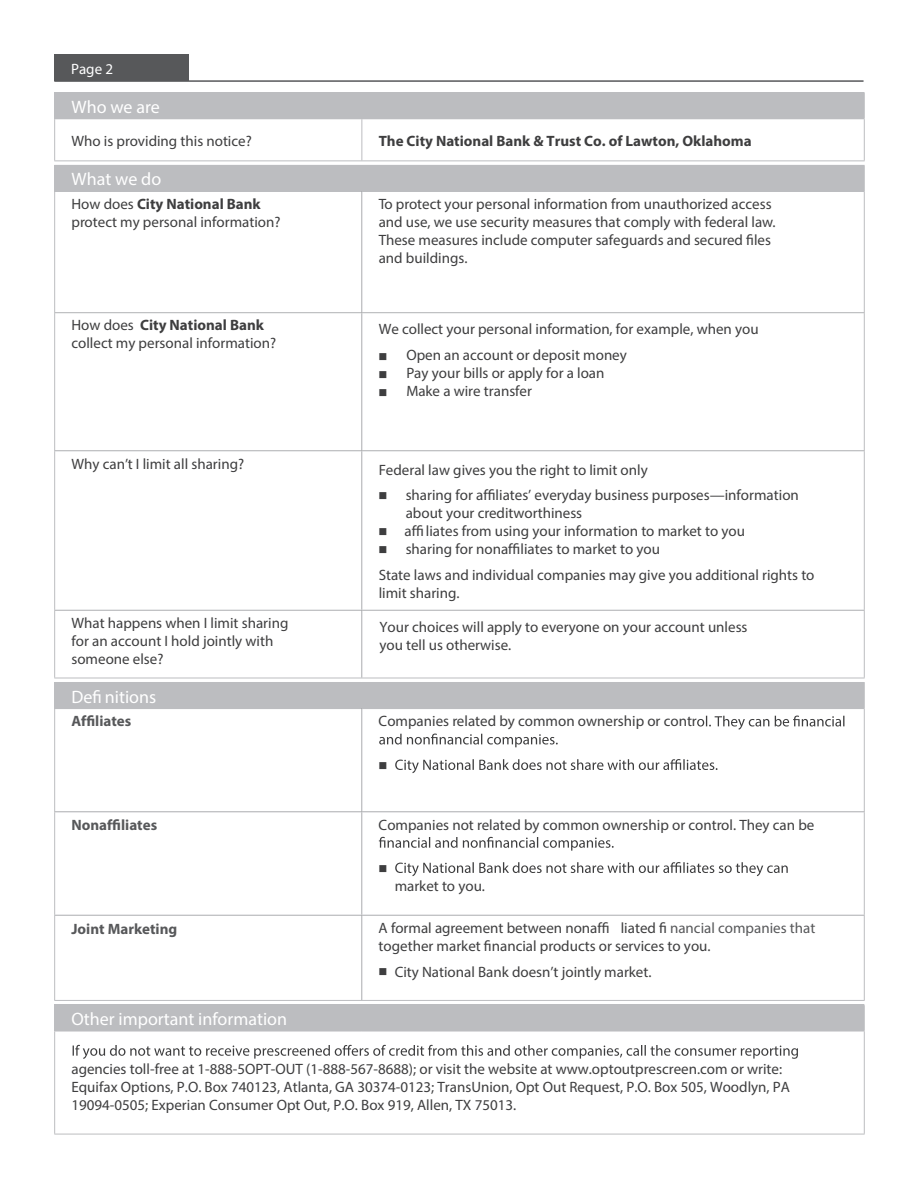
<style>
.page{position:relative;width:918px;height:1188px;background:#fff}
.page>*{position:absolute;margin:0;border:0;box-sizing:border-box;transform-origin:0 0}
.t1{font:18px "Myriad Pro";color:#fff}
.t2{font:15px/18px "Myriad Pro";color:#3e3e3f}
.t3{font:700 15px "Myriad Pro";color:#3e3e3f}
.t4{font:700 15px "Myriad Pro";color:#57585a}
.t5{font:15px "Myriad Pro";color:#fff}
.t6{font:12px/18px "Wingdings";color:#3e3e3f;text-align:justify}
.s1{font-weight:400}
.s2{font-weight:700}
.s3{color:#57585a}
</style>
<div class="page">
<hr style="left:54px;top:80px;width:810px;height:2px;background:#57585a">
<div style="left:55px;top:165px;width:809px;height:26px;background:#bcbdc0"></div>
<div style="left:55px;top:682px;width:809px;height:27px;background:#bcbdc0"></div>
<svg style="left:54px;top:93px;width:1px;height:25px"></svg>
<svg style="left:864px;top:93px;width:1px;height:25px"></svg>
<hr style="left:54px;top:118px;width:308px;height:1px;background:#bcbdc0">
<hr style="left:54px;top:119px;width:1px;height:41px;background:#bcbdc0">
<hr style="left:362px;top:118px;width:503px;height:1px;background:#bcbdc0">
<hr style="left:361px;top:119px;width:1px;height:41px;background:#bcbdc0">
<hr style="left:864px;top:119px;width:1px;height:41px;background:#bcbdc0">
<hr style="left:54px;top:160px;width:811px;height:1px;background:#bcbdc0">
<hr style="left:54px;top:165px;width:308px;height:1px;background:#bcbdc0">
<svg style="left:54px;top:166px;width:1px;height:25px"></svg>
<hr style="left:362px;top:165px;width:503px;height:1px;background:#bcbdc0">
<svg style="left:864px;top:166px;width:1px;height:25px"></svg>
<hr style="left:54px;top:191px;width:308px;height:1px;background:#bcbdc0">
<hr style="left:54px;top:192px;width:1px;height:120px;background:#bcbdc0">
<hr style="left:362px;top:191px;width:503px;height:1px;background:#bcbdc0">
<hr style="left:361px;top:192px;width:1px;height:120px;background:#bcbdc0">
<hr style="left:864px;top:192px;width:1px;height:120px;background:#bcbdc0">
<hr style="left:54px;top:312px;width:308px;height:1px;background:#bcbdc0">
<hr style="left:54px;top:313px;width:1px;height:137px;background:#bcbdc0">
<hr style="left:362px;top:312px;width:503px;height:1px;background:#bcbdc0">
<hr style="left:361px;top:313px;width:1px;height:137px;background:#bcbdc0">
<hr style="left:864px;top:313px;width:1px;height:137px;background:#bcbdc0">
<hr style="left:54px;top:450px;width:308px;height:1px;background:#bcbdc0">
<hr style="left:54px;top:451px;width:1px;height:159px;background:#bcbdc0">
<hr style="left:362px;top:450px;width:503px;height:1px;background:#bcbdc0">
<hr style="left:361px;top:451px;width:1px;height:159px;background:#bcbdc0">
<hr style="left:864px;top:451px;width:1px;height:159px;background:#bcbdc0">
<hr style="left:54px;top:610px;width:308px;height:1px;background:#bcbdc0">
<hr style="left:54px;top:611px;width:1px;height:67px;background:#bcbdc0">
<hr style="left:362px;top:610px;width:503px;height:1px;background:#bcbdc0">
<hr style="left:361px;top:611px;width:1px;height:67px;background:#bcbdc0">
<hr style="left:864px;top:611px;width:1px;height:67px;background:#bcbdc0">
<hr style="left:54px;top:678px;width:811px;height:1px;background:#bcbdc0">
<hr style="left:54px;top:682px;width:308px;height:1px;background:#bcbdc0">
<svg style="left:54px;top:683px;width:1px;height:25px"></svg>
<hr style="left:362px;top:682px;width:503px;height:1px;background:#bcbdc0">
<svg style="left:864px;top:683px;width:1px;height:25px"></svg>
<hr style="left:54px;top:708px;width:308px;height:1px;background:#bcbdc0">
<hr style="left:54px;top:709px;width:1px;height:102px;background:#bcbdc0">
<hr style="left:362px;top:708px;width:503px;height:1px;background:#bcbdc0">
<hr style="left:361px;top:709px;width:1px;height:102px;background:#bcbdc0">
<hr style="left:864px;top:709px;width:1px;height:102px;background:#bcbdc0">
<hr style="left:54px;top:811px;width:308px;height:1px;background:#bcbdc0">
<hr style="left:54px;top:812px;width:1px;height:103px;background:#bcbdc0">
<hr style="left:362px;top:811px;width:503px;height:1px;background:#bcbdc0">
<hr style="left:361px;top:812px;width:1px;height:103px;background:#bcbdc0">
<hr style="left:864px;top:812px;width:1px;height:103px;background:#bcbdc0">
<hr style="left:54px;top:915px;width:308px;height:1px;background:#bcbdc0">
<hr style="left:54px;top:916px;width:1px;height:84px;background:#bcbdc0">
<hr style="left:362px;top:915px;width:503px;height:1px;background:#bcbdc0">
<hr style="left:361px;top:916px;width:1px;height:84px;background:#bcbdc0">
<hr style="left:864px;top:916px;width:1px;height:84px;background:#bcbdc0">
<hr style="left:54px;top:1000px;width:811px;height:1px;background:#bcbdc0">
<svg style="left:54px;top:1006px;width:1px;height:25px"></svg>
<svg style="left:864px;top:1006px;width:1px;height:25px"></svg>
<hr style="left:54px;top:1031px;width:1px;height:103px;background:#bcbdc0">
<hr style="left:864px;top:1031px;width:1px;height:103px;background:#bcbdc0">
<hr style="left:54px;top:1134px;width:811px;height:1px;background:#bcbdc0">
<div style="left:54px;top:54px;width:135px;height:27px;background:#57585a"></div>
<div style="left:55px;top:93px;width:809px;height:26px;background:#bcbdc0"></div>
<hr style="left:54px;top:92px;width:308px;height:1px;background:#bcbdc0">
<hr style="left:362px;top:92px;width:503px;height:1px;background:#bcbdc0">
<svg style="left:697px;top:716px;width:147px;height:14px"></svg>
<svg style="left:379px;top:734px;width:179px;height:13px"></svg>
<svg style="left:395px;top:759px;width:323px;height:14px"></svg>
<svg style="left:395px;top:862px;width:393px;height:14px"></svg>
<svg style="left:379px;top:837px;width:235px;height:14px"></svg>
<div style="left:55px;top:1005px;width:809px;height:26px;background:#bcbdc0"></div>
<hr style="left:54px;top:1005px;width:308px;height:1px;background:#bcbdc0">
<hr style="left:362px;top:1005px;width:503px;height:1px;background:#bcbdc0">
<hr style="left:54px;top:1031px;width:308px;height:1px;background:#bcbdc0">
<hr style="left:362px;top:1031px;width:503px;height:1px;background:#bcbdc0">
<svg style="left:73px;top:1045px;width:725px;height:14px"></svg>
<p class="t5" style="left:71px;top:59px;width:43px">Page 2</p>
<p class="t1" style="left:71px;top:96px;width:90px">Who we are</p>
<p class="t2" style="left:71px;top:131px;width:182px">Who is providing this notice?</p>
<p class="t3" style="left:379px;top:131px;width:374px">The City National Bank &amp; Trust Co. of Lawton, Oklahoma</p>
<p class="t1" style="left:71px;top:168px;width:91px">What we do</p>
<p class="t3" style="left:71px;top:194px;width:191px"><span class="s1">How does</span> City National Bank</p>
<p class="t2" style="left:379px;top:195px;width:394px">To protect your personal information from unauthorized access</p>
<p class="t2" style="left:71px;top:213px;width:211px">protect my personal information?</p>
<p class="t2" style="left:379px;top:213px;width:398px">and use, we use security measures that comply with federal law.<br>These measures include computer safeguards and secured files and buildings.</p>
<p class="t2" style="left:71px;top:316px;width:206px">How does <span class="s2">City National Bank </span>collect my personal information?</p>
<p class="t2" style="left:406px;top:316px;width:354px;line-height:25.8px;text-indent:-28px">We collect your personal information, for example, when you<br>Open an account or deposit money</p>
<p class="t2" style="left:406px;top:364px;width:200px">Pay your bills or apply for a loan<br>Make a wire transfer</p>
<p class="t6" style="left:379px;top:348px;width:10px">■ ■ ■</p>
<p class="t2" style="left:71px;top:454px;width:174px">Why can’t I limit all sharing?</p>
<p class="t2" style="left:379px;top:461px;width:271px">Federal law gives you the right to limit only</p>
<p class="t2" style="left:406px;top:486px;width:395px;text-indent:-27px">■ sharing for affiliates’ everyday business purposes—information about your creditworthiness</p>
<p class="t2" style="left:379px;top:522px;width:368px">■ affi liates from using your information to market to you</p>
<p class="t2" style="left:379px;top:536px;width:437px;line-height:25.5px">■ sharing for nonaffiliates to market to you<br>State laws and individual companies may give you additional rights to</p>
<p class="t2" style="left:379px;top:584px;width:82px">limit sharing.</p>
<p class="t2" style="left:379px;top:618px;width:370px">Your choices will apply to everyone on your account unless you tell us otherwise.</p>
<p class="t2" style="left:71px;top:614px;width:218px">What happens when I limit sharing for an account I hold jointly with someone else?</p>
<p class="t1" style="left:71px;top:685px;width:86px">Defi nitions</p>
<p class="t4" style="left:71px;top:711px;width:61px">Affiliates</p>
<p class="t2" style="left:379px;top:712px;width:320px">Companies related by common ownership or contr</p>
<p class="t6" style="left:379px;top:757px;width:10px">■</p>
<p class="t4" style="left:71px;top:815px;width:87px">Nonaffiliates</p>
<p class="t2" style="left:379px;top:815px;width:437px">Companies not related by common ownership or control. They can be</p>
<p class="t6" style="left:379px;top:860px;width:10px">■</p>
<p class="t2" style="left:395px;top:877px;width:92px">market to you.</p>
<p class="t4" style="left:71px;top:920px;width:107px">Joint Marketing</p>
<p class="t2" style="left:379px;top:919px;width:438px">A formal agreement between nonaffi liated fi <span class="s3">nancial companies that </span>together market financial products or services to you.</p>
<p class="t6" style="left:379px;top:963px;width:10px">■</p>
<p class="t1" style="left:71px;top:1008px;width:217px">Other important information</p>
<p class="t2" style="left:71px;top:1059px;width:720px">agencies toll-free at 1-888-5OPT-OUT (1-888-567-8688); or visit the website at www.optoutprescreen.com or write:<br>Equifax Options, P.O. Box 740123, Atlanta, GA 30374-0123; TransUnion, Opt Out Request, P.O. Box 505, Woodlyn, PA<br>19094-0505; Experian Consumer Opt Out, P.O. Box 919, Allen, TX 75013.</p>
<p class="t2" style="left:395px;top:963px;width:258px">City National Bank doesn’t jointly market.</p>
</div>
